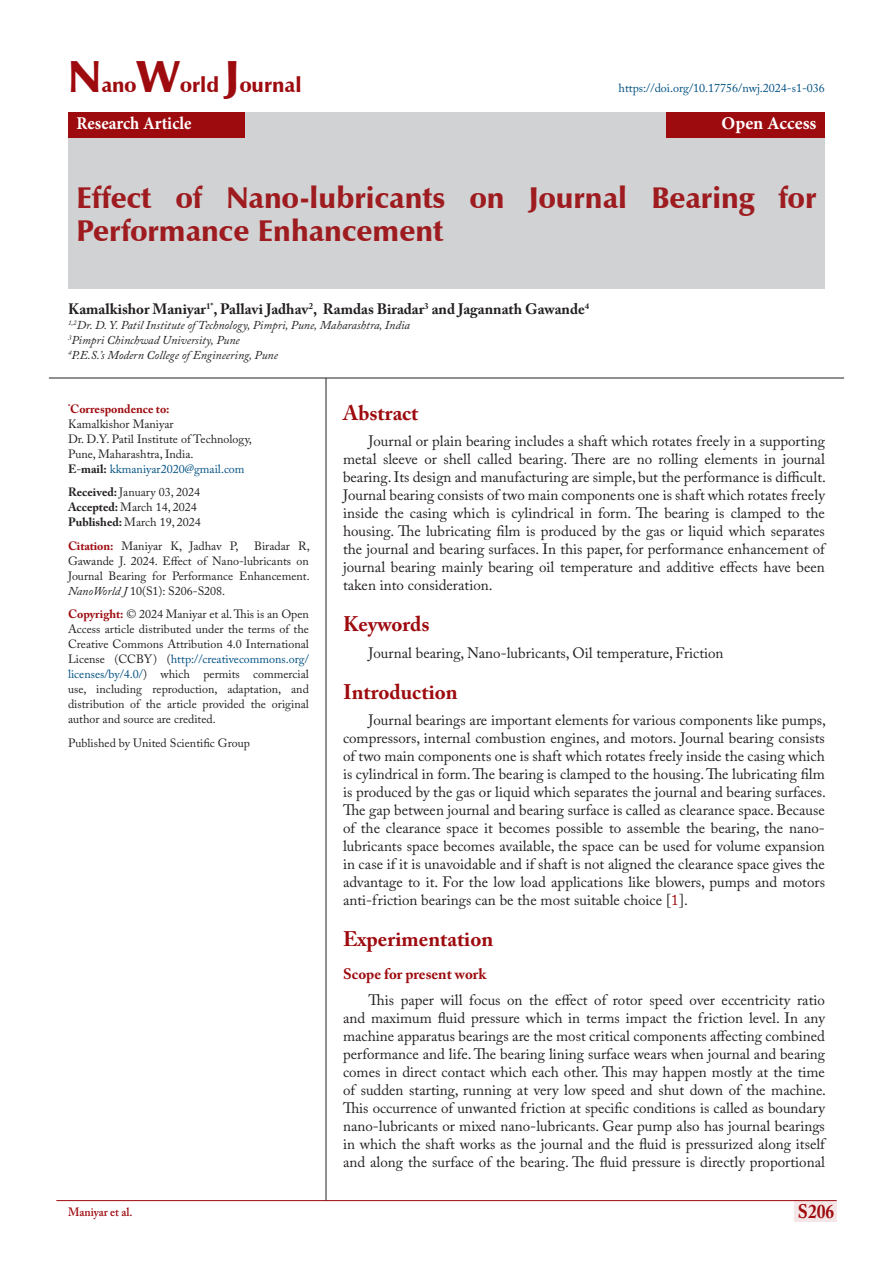
<style>
.page{position:relative;width:893px;height:1263px;background:#fff}
.page>*{position:absolute;margin:0;border:0;box-sizing:border-box;transform-origin:0 0}
.t1{font:900 30px/33px "Zapf Humanist 601 BT";color:#9e1c1f}
.Head-new-01{font:700 21px "Adobe Caslon Pro";color:#9e0b0f}
.t2{font:900 21px "Zapf Humanist 601 BT";color:#9e0b0f}
.s8{font:700 21px "Adobe Caslon Pro";color:#9e0b0f}
.t3{font:700 19.5px "Adobe Caslon Pro";color:#9e0b0f;scale:.9 1}
.t4{font:700 18px "Minion Pro";color:#fff;scale:.93 1}
.t5{font:700 18px "Minion Pro";color:#fff}
.Para-New{font:15px/18px "Adobe Caslon Pro";color:#231f20;text-align:justify}
.t6{font:700 15px "Adobe Caslon Pro";color:#231f20}
.Head-new-02{font:700 15px "Adobe Caslon Pro";color:#9e0b0f}
.t7{font:12px/15px "Adobe Caslon Pro";color:#231f20;text-align:justify}
.t8{font:italic 12px "Adobe Caslon Pro";color:#231f20}
.t9{font:12px "Adobe Caslon Pro";color:#005082}
.t10{font:600 12px "Adobe Caslon Pro";color:#9e0b0f;scale:.95 1}
.s1{font-size:45px}
.s2{font-weight:700;color:#9e0b0f}
.s3{font-weight:700;color:#231f20}
.s4{color:#231f20}
.s5{font-weight:700}
.s6{font-style:italic}
.s7{color:#005082}
.s8{color:#9e0b0f}
</style>
<div class="page">
<div style="left:794px;top:1200px;width:43px;height:21px;background:#f5e7e7"></div>
<hr style="left:56px;top:1200px;width:781px;height:1px;background:#9e0b0f">
<div style="left:68px;top:112px;width:757px;height:177px;background:#d1d2d4"></div>
<div style="left:68px;top:112px;width:177px;height:26px;background:#9e0b0f"></div>
<div style="left:666px;top:112px;width:159px;height:26px;background:#9e0b0f"></div>
<hr style="left:326px;top:378px;width:1px;height:822px;background:#231f20">
<hr style="left:49px;top:378px;width:795px;height:1px;background:#231f20">
<p class="t2" style="left:68px;top:72px;width:235px"><span class="s1">N</span>ano<span class="s1">W</span>orld <span class="s1">J</span>ournal</p>
<p class="t4" style="left:77px;top:111px;width:125px">Research Article</p>
<p class="t5" style="left:721px;top:111px;width:96px">Open Access</p>
<p class="t9" style="left:619px;top:81px;width:208px">https://doi.org/10.17756/nwj.2024-s1-036</p>
<p class="t1" style="left:77px;top:182px;width:741px">Effect of Nano-lubricants on Journal Bearing for<br>Performance Enhancement</p>
<p class="t6" style="left:68px;top:300px;width:523px">Kamalkishor Maniyar<sup>1*</sup>, Pallavi Jadhav<sup>2</sup>, Ramdas Biradar<sup>3</sup> and Jagannath Gawande<sup>4</sup></p>
<p class="t8" style="left:68px;top:318px;width:344px"><sup>1,2</sup>Dr. D. Y. Patil Institute of Technology, Pimpri, Pune, Maharashtra, India</p>
<p class="t8" style="left:68px;top:333px;width:173px"><sup>3</sup>Pimpri Chinchwad University, Pune</p>
<p class="t8" style="left:68px;top:348px;width:212px"><sup>4</sup>P.E.S.’s Modern College of Engineering, Pune</p>
<p class="t7" style="left:68px;top:401px;width:107px"><sup>*</sup><span class="s2">Correspondence to:<br></span>Kamalkishor Maniyar</p>
<p class="t7" style="left:68px;top:431px;width:185px">Dr. D.Y. Patil Institute of Technology,</p>
<p class="t7" style="left:68px;top:446px;width:127px">Pune, Maharashtra, India.</p>
<p class="t9" style="left:68px;top:462px;width:178px"><span class="s3">E</span><span class="s4">-</span><span class="s3">mail:</span> kkmaniyar2020@gmail.com</p>
<p class="t7" style="left:68px;top:485px;width:133px"><span class="s5">Received:</span> January 03, 2024</p>
<p class="t7" style="left:68px;top:500px;width:130px"><span class="s5">Accepted:</span> March 14, 2024</p>
<p class="t7" style="left:68px;top:515px;width:134px"><span class="s5">Published:</span> March 19, 2024</p>
<p class="t7" style="left:68px;top:538px;width:172px"><span class="s2">Citation:</span> Maniyar K, Jadhav P,</p>
<p class="t7" style="left:68px;top:538px;width:243px;text-indent:186px">Biradar R, Gawande J. 2024. Effect of Nano-lubricants on Journal Bearing for Performance Enhancement.<br><span class="s6">NanoWorld J</span> 10(S1): S206-S208.</p>
<p class="t7" style="left:68px;top:607px;width:242px"><span class="s2">Copyright:</span> © 2024 Maniyar et al. This is an Open Access article distributed under the terms of the Creative Commons Attribution 4.0 International License (CCBY) (<span class="s7">http://creativecommons.org/ licenses/by/4.0/</span>) which permits commercial use, including reproduction, adaptation, and distribution of the article provided the original author and source are credited.</p>
<p class="t7" style="left:68px;top:735px;width:183px">Published by United Scientific Group</p>
<p class="s8" style="left:343px;top:400px;width:77px">Abstract</p>
<p class="Para-New" style="left:343px;top:432px;width:484px;text-indent:26px">Journal or plain bearing includes a shaft which rotates freely in a supporting metal sleeve or shell called bearing. There are no rolling elements in journal bearing. Its design and manufacturing are simple, but the performance is difficult.<br>Journal bearing consists of two main components one is shaft which rotates freely inside the casing which is cylindrical in form. The bearing is clamped to the housing. The lubricating film is produced by the gas or liquid which separates the journal and bearing surfaces. In this paper, for performance enhancement of journal bearing mainly bearing oil temperature and additive effects have been taken into consideration.</p>
<p class="Head-new-01" style="left:343px;top:611px;width:88px">Keywords</p>
<p class="Para-New" style="left:369px;top:643px;width:357px">Journal bearing, Nano-lubricants, Oil temperature, Friction</p>
<p class="Head-new-01" style="left:343px;top:679px;width:116px">Introduction</p>
<p class="Para-New" style="left:343px;top:711px;width:484px;text-indent:26px">Journal bearings are important elements for various components like pumps, compressors, internal combustion engines, and motors. Journal bearing consists of two main components one is shaft which rotates freely inside the casing which is cylindrical in form. The bearing is clamped to the housing. The lubricating film is produced by the gas or liquid which separates the journal and bearing surfaces.<br>The gap between journal and bearing surface is called as clearance space. Because of the clearance space it becomes possible to assemble the bearing, the nano&shy;lubricants space becomes available, the space can be used for volume expansion in case if it is unavoidable and if shaft is not aligned the clearance space gives the advantage to it. For the low load applications like blowers, pumps and motors anti-friction bearings can be the most suitable choice [<span class="s8">1</span>].</p>
<p class="Head-new-01" style="left:343px;top:926px;width:152px">Experimentation</p>
<p class="Head-new-02" style="left:343px;top:965px;width:145px">Scope for present work</p>
<p class="Para-New" style="left:343px;top:991px;width:485px;text-indent:26px">This paper will focus on the effect of rotor speed over eccentricity ratio and maximum fluid pressure which in terms impact the friction level. In any machine apparatus bearings are the most critical components affecting combined performance and life. The bearing lining surface wears when journal and bearing comes in direct contact which each other. This may happen mostly at the time of sudden starting, running at very low speed and shut down of the machine.<br>This occurrence of unwanted friction at specific conditions is called as boundary nano-lubricants or mixed nano-lubricants. Gear pump also has journal bearings in which the shaft works as the journal and the fluid is pressurized along itself and along the surface of the bearing. The fluid pressure is directly proportional</p>
<p class="t10" style="left:68px;top:1204px;width:69px">Maniyar et al.</p>
<h3 class="t3" style="left:798px;top:1200px;width:42px">S206</h3>
</div>
